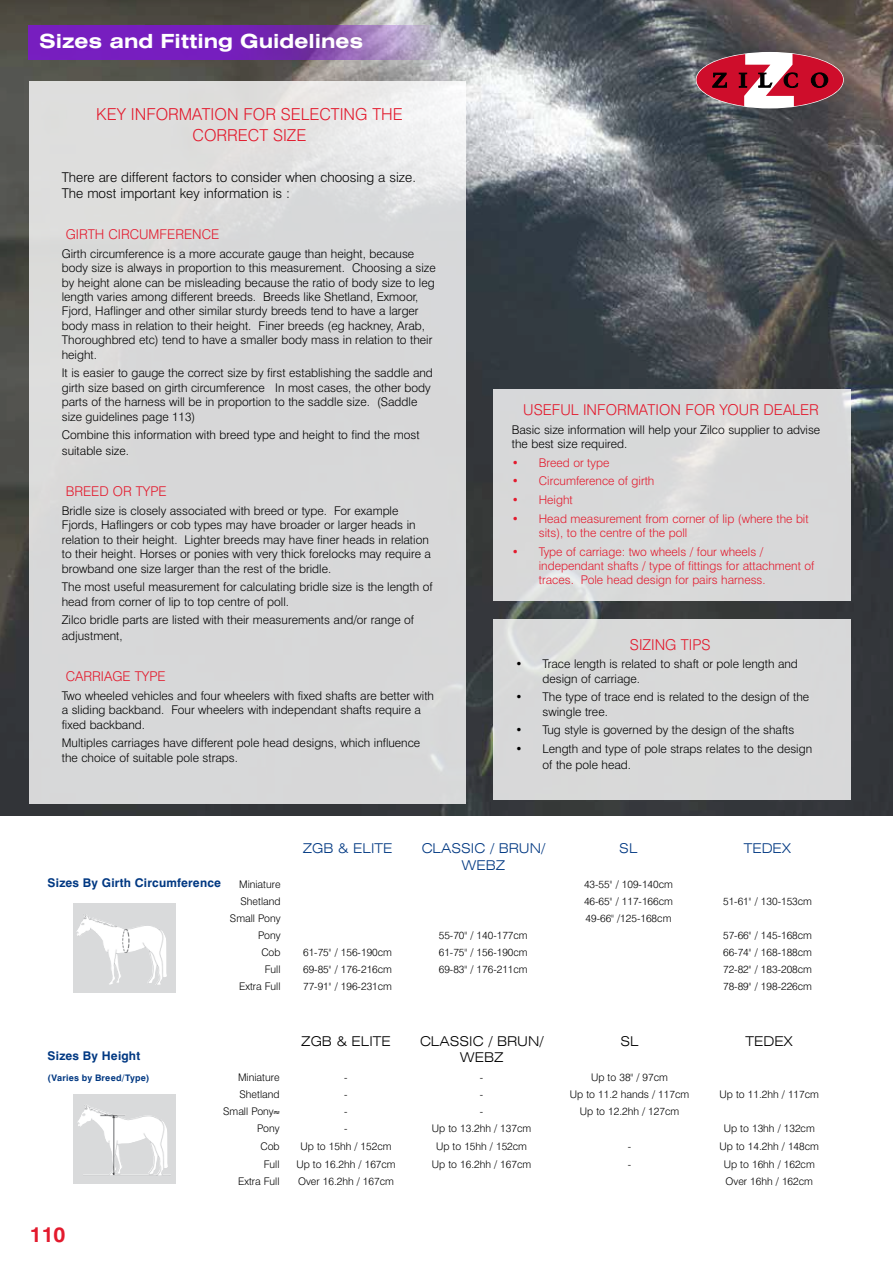
<style>
.page{position:relative;width:893px;height:1263px;background:#fff}
.page>*{position:absolute;margin:0;border:0;box-sizing:border-box;transform-origin:0 0}
.t1{font:700 21px "Swiss 721 BT";color:#e31a2d}
.t2{font:700 expanded 19.5px "Swiss 721 BT";color:#fff}
.t3{font:300 16.5px/21.6px "Swiss 721 BT";color:#e31a2d;text-align:center}
.t4{font:300 15px "Swiss 721 BT";color:#e31a2d}
.t5{font:300 13.5px/16.2px "Swiss 721 BT";color:#000}
.t6{font:300 13.5px "Swiss 721 BT";color:#e31a2d}
.t7{font:300 expanded 13.5px/16.2px "Swiss 721 BT";color:#003882;text-align:center}
.t8{font:300 expanded 13.5px/16.2px "Swiss 721 BT";color:#000;text-align:center}
.t9{font:300 12px/14.4px "Swiss 721 BT";color:#000}
.t10{font:300 12px/14.4px "Swiss 721 BT";color:#e31a2d}
.t11{font:700 12px "Swiss 721 BT";letter-spacing:.015em;color:#003882}
.t12{font:300 10.5px "Swiss 721 BT";color:#000}
.t13{font:700 9px "Swiss 721 BT";letter-spacing:.025em;color:#003882}
</style>
<div class="page">
<img style="left:0;top:0;width:893px;height:816px">
<svg style="left:696px;top:53px;width:147px;height:55px"></svg>
<div style="left:493px;top:389px;width:357px;height:212px;background:#d8d8d9"></div>
<svg style="left:29px;top:26px;width:412px;height:34px;background:#823eba"></svg>
<svg style="left:73px;top:903px;width:102px;height:89px;fill:#d9dadb"></svg>
<img style="left:76px;top:914px;width:73px;height:71px">
<div style="left:73px;top:1095px;width:102px;height:89px;background:#d9dadb"></div>
<img style="left:77px;top:1105px;width:94px;height:70px">
<div style="left:29px;top:81px;width:437px;height:722px;background:#d7d8d9"></div>
<div style="left:493px;top:619px;width:357px;height:180px;background:#d8d8d9"></div>
<h2 class="t2" style="left:39px;top:29px;width:326px">Sizes and Fitting Guidelines</h2>
<h3 class="t3" style="left:96px;top:103px;width:308px">KEY INFORMATION FOR SELECTING THE<br>CORRECT SIZE</h3>
<p class="t5" style="left:62px;top:169px;width:356px">There are different factors to consider when choosing a size.<br>The most important key information is :</p>
<p class="t6" style="left:66px;top:226px;width:155px">GIRTH CIRCUMFERENCE</p>
<p class="t9" style="left:62px;top:246px;width:375px">Girth circumference is a more accurate gauge than height, because body size is always in proportion to this measurement. Choosing a size by height alone can be misleading because the ratio of body size to leg length varies among different breeds. Breeds like Shetland, Exmoor, Fjord, Haflinger and other similar sturdy breeds tend to have a larger body mass in relation to their height. Finer breeds (eg hackney, Arab, Thoroughbred etc) tend to have a smaller body mass in relation to their height.</p>
<p class="t9" style="left:62px;top:366px;width:373px">It is easier to gauge the correct size by first establishing the saddle and girth size based on girth circumference In most cases, the other body parts of the harness will be in proportion to the saddle size. (Saddle size guidelines page 113)</p>
<p class="t9" style="left:62px;top:427px;width:359px;line-height:16.2px">Combine this information with breed type and height to find the most suitable size.</p>
<p class="t6" style="left:66px;top:483px;width:103px">BREED OR TYPE</p>
<p class="t9" style="left:62px;top:503px;width:371px">Bridle size is closely associated with breed or type. For example Fjords, Haflingers or cob types may have broader or larger heads in relation to their height. Lighter breeds may have finer heads in relation to their height. Horses or ponies with very thick forelocks may require a browband one size larger than the rest of the bridle.</p>
<p class="t9" style="left:62px;top:580px;width:372px">The most useful measurement for calculating bridle size is the length of head from corner of lip to top centre of poll.</p>
<p class="t9" style="left:62px;top:612px;width:354px;line-height:16.2px">Zilco bridle parts are listed with their measurements and/or range of adjustment,</p>
<p class="t6" style="left:66px;top:668px;width:101px">CARRIAGE TYPE</p>
<p class="t9" style="left:62px;top:688px;width:374px">Two wheeled vehicles and four wheelers with fixed shafts are better with a sliding backband. Four wheelers with independant shafts require a fixed backband.</p>
<p class="t9" style="left:62px;top:736px;width:360px">Multiples carriages have different pole head designs, which influence the choice of suitable pole straps.</p>
<p class="t4" style="left:523px;top:400px;width:297px">USEFUL INFORMATION FOR YOUR DEALER</p>
<p class="t9" style="left:512px;top:422px;width:310px">Basic size information will help your Zilco supplier to advise the best size required.</p>
<p class="t10" style="left:512px;top:455px;width:99px">• Breed or type</p>
<p class="t10" style="left:512px;top:474px;width:144px">• Circumference of girth</p>
<p class="t10" style="left:512px;top:492px;width:62px">• Height</p>
<p class="t10" style="left:539px;top:511px;width:271px;text-indent:-27px">• Head measurement from corner of lip (where the bit sits), to the centre of the poll</p>
<p class="t10" style="left:539px;top:544px;width:277px;text-indent:-27px">• Type of carriage: two wheels / four wheels / independant shafts / type of fittings for attachment of traces. Pole head design for pairs harness.</p>
<p class="t4" style="left:630px;top:635px;width:82px">SIZING TIPS</p>
<p class="t9" style="left:543px;top:657px;width:257px;text-indent:-27px">• Trace length is related to shaft or pole length and design of carriage.</p>
<p class="t9" style="left:543px;top:690px;width:268px;text-indent:-27px">• The type of trace end is related to the design of the swingle tree.</p>
<p class="t9" style="left:516px;top:723px;width:280px">• Tug style is governed by the design of the shafts</p>
<p class="t9" style="left:543px;top:740px;width:271px;line-height:16.2px;text-indent:-27px">• Length and type of pole straps relates to the design of the pole head.</p>
<p class="t11" style="left:48px;top:875px;width:175px">Sizes By Girth Circumference</p>
<p class="t7" style="left:303px;top:840px;width:91px">ZGB &amp; ELITE</p>
<p class="t7" style="left:422px;top:840px;width:125px">CLASSIC / BRUN/<br>WEBZ</p>
<p class="t7" style="left:619px;top:840px;width:20px">SL</p>
<p class="t7" style="left:744px;top:840px;width:49px">TEDEX</p>
<p class="t12" style="left:239px;top:878px;width:43px">Miniature</p>
<p class="t12" style="left:584px;top:878px;width:90px">43-55" / 109-140cm</p>
<p class="t12" style="left:241px;top:895px;width:42px">Shetland</p>
<p class="t12" style="left:584px;top:895px;width:90px">46-65" / 117-166cm</p>
<p class="t12" style="left:723px;top:895px;width:90px">51-61" / 130-153cm</p>
<p class="t12" style="left:230px;top:912px;width:52px">Small Pony</p>
<p class="t12" style="left:585px;top:912px;width:87px">49-66" /125-168cm</p>
<p class="t12" style="left:258px;top:929px;width:24px">Pony</p>
<p class="t12" style="left:439px;top:929px;width:90px">55-70" / 140-177cm</p>
<p class="t12" style="left:723px;top:929px;width:90px">57-66" / 145-168cm</p>
<p class="t12" style="left:261px;top:946px;width:21px">Cob</p>
<p class="t12" style="left:303px;top:946px;width:90px">61-75" / 156-190cm</p>
<p class="t12" style="left:439px;top:946px;width:90px">61-75" / 156-190cm</p>
<p class="t12" style="left:723px;top:946px;width:90px">66-74" / 168-188cm</p>
<p class="t12" style="left:265px;top:963px;width:17px">Full</p>
<p class="t12" style="left:303px;top:963px;width:90px">69-85" / 176-216cm</p>
<p class="t12" style="left:439px;top:963px;width:90px">69-83" / 176-211cm</p>
<p class="t12" style="left:723px;top:963px;width:90px">72-82" / 183-208cm</p>
<p class="t12" style="left:239px;top:980px;width:43px">Extra Full</p>
<p class="t12" style="left:303px;top:980px;width:90px">77-91" / 196-231cm</p>
<p class="t12" style="left:723px;top:980px;width:90px">78-89" / 198-226cm</p>
<p class="t11" style="left:48px;top:1048px;width:94px">Sizes By Height</p>
<p class="t13" style="left:48px;top:1072px;width:103px">(Varies by Breed/Type)</p>
<h1 class="t1" style="left:30px;top:1221px;width:37px">110</h1>
<p class="t8" style="left:301px;top:1033px;width:91px">ZGB &amp; ELITE</p>
<p class="t8" style="left:420px;top:1033px;width:125px">CLASSIC / BRUN/<br>WEBZ</p>
<p class="t8" style="left:620px;top:1033px;width:20px">SL</p>
<p class="t8" style="left:746px;top:1033px;width:49px">TEDEX</p>
<p class="t12" style="left:238px;top:1071px;width:43px">Miniature</p>
<p class="t12" style="left:344px;top:1071px;width:5px">-</p>
<p class="t12" style="left:480px;top:1071px;width:5px">-</p>
<p class="t12" style="left:591px;top:1071px;width:78px">Up to 38" / 97cm</p>
<p class="t12" style="left:240px;top:1088px;width:42px">Shetland</p>
<p class="t12" style="left:344px;top:1088px;width:5px">-</p>
<p class="t12" style="left:480px;top:1088px;width:5px">-</p>
<p class="t12" style="left:570px;top:1088px;width:121px">Up to 11.2 hands / 117cm</p>
<p class="t12" style="left:720px;top:1088px;width:101px">Up to 11.2hh / 117cm</p>
<p class="t12" style="left:223px;top:1105px;width:58px">Small Pony≈</p>
<p class="t12" style="left:344px;top:1105px;width:5px">-</p>
<p class="t12" style="left:480px;top:1105px;width:5px">-</p>
<p class="t12" style="left:580px;top:1105px;width:101px">Up to 12.2hh / 127cm</p>
<p class="t12" style="left:257px;top:1122px;width:24px">Pony</p>
<p class="t12" style="left:344px;top:1122px;width:5px">-</p>
<p class="t12" style="left:432px;top:1122px;width:101px">Up to 13.2hh / 137cm</p>
<p class="t12" style="left:724px;top:1122px;width:92px">Up to 13hh / 132cm</p>
<p class="t12" style="left:260px;top:1140px;width:21px">Cob</p>
<p class="t12" style="left:301px;top:1140px;width:92px">Up to 15hh / 152cm</p>
<p class="t12" style="left:436px;top:1140px;width:92px">Up to 15hh / 152cm</p>
<p class="t12" style="left:628px;top:1140px;width:5px">-</p>
<p class="t12" style="left:720px;top:1140px;width:101px">Up to 14.2hh / 148cm</p>
<p class="t12" style="left:264px;top:1158px;width:17px">Full</p>
<p class="t12" style="left:296px;top:1158px;width:101px">Up to 16.2hh / 167cm</p>
<p class="t12" style="left:432px;top:1158px;width:101px">Up to 16.2hh / 167cm</p>
<p class="t12" style="left:628px;top:1158px;width:5px">-</p>
<p class="t12" style="left:724px;top:1158px;width:92px">Up to 16hh / 162cm</p>
<p class="t12" style="left:238px;top:1175px;width:43px">Extra Full</p>
<p class="t12" style="left:298px;top:1175px;width:97px">Over 16.2hh / 167cm</p>
<p class="t12" style="left:726px;top:1175px;width:89px">Over 16hh / 162cm</p>
</div>
